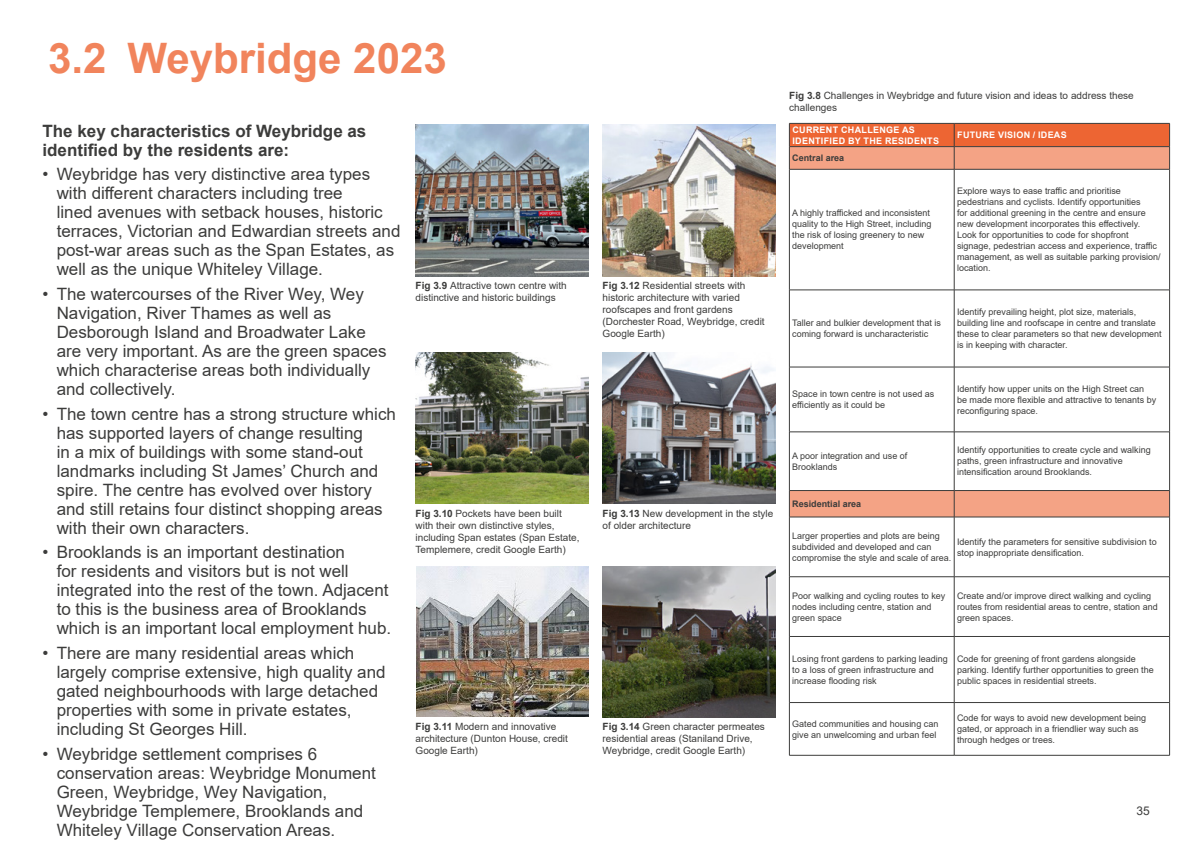
<style>
.page{position:relative;width:1191px;height:842px;background:#fff}
.page>*{position:absolute;margin:0;border:0;box-sizing:border-box;transform-origin:0 0}
.t1{font:700 42px "Arial";color:#f1845c}
.t2{font:17px/19px "Arial";color:#3c3c3b}
.BODY_TEXT_BOLD{font:700 17px/19px "Arial";color:#3c3c3b}
.t3{font:12px "Arial";color:#3c3c3b}
.t4{font:10px/12px "Arial";color:#3c3c3b}
.E3_-_Table_text__reg{font:9px/11px "Arial";color:#3c3c3b}
.E1_-_Table_header{font:700 9px/11px "Arial";letter-spacing:.035em;color:#fff}
.E2_-_Table_subheader{font:700 9px "Arial";color:#3c3c3b}
.s1{font-weight:700}
</style>
<div class="page">
<img style="left:416px;top:124px;width:172px;height:152px">
<img style="left:602px;top:353px;width:173px;height:151px">
<img style="left:416px;top:567px;width:172px;height:150px">
<img style="left:602px;top:566px;width:173px;height:151px">
<svg style="left:790px;top:170px;width:379px;height:347px"></svg>
<hr style="left:789px;top:169px;width:1px;height:121px;background:#3c3c3b">
<hr style="left:954px;top:169px;width:1px;height:121px;background:#3c3c3b">
<hr style="left:1169px;top:169px;width:1px;height:121px;background:#3c3c3b">
<hr style="left:789px;top:290px;width:1px;height:77px;background:#3c3c3b">
<hr style="left:954px;top:290px;width:1px;height:77px;background:#3c3c3b">
<hr style="left:1169px;top:290px;width:1px;height:77px;background:#3c3c3b">
<hr style="left:789px;top:367px;width:165px;height:1px;background:#3c3c3b">
<hr style="left:789px;top:367px;width:1px;height:65px;background:#3c3c3b">
<hr style="left:954px;top:367px;width:215px;height:1px;background:#3c3c3b">
<hr style="left:954px;top:367px;width:1px;height:65px;background:#3c3c3b">
<hr style="left:1169px;top:367px;width:1px;height:65px;background:#3c3c3b">
<hr style="left:789px;top:432px;width:165px;height:1px;background:#3c3c3b">
<hr style="left:789px;top:432px;width:1px;height:58px;background:#3c3c3b">
<hr style="left:954px;top:432px;width:215px;height:1px;background:#3c3c3b">
<hr style="left:954px;top:432px;width:1px;height:58px;background:#3c3c3b">
<hr style="left:1169px;top:432px;width:1px;height:58px;background:#3c3c3b">
<hr style="left:789px;top:517px;width:1px;height:60px;background:#3c3c3b">
<hr style="left:954px;top:517px;width:1px;height:60px;background:#3c3c3b">
<hr style="left:1169px;top:517px;width:1px;height:60px;background:#3c3c3b">
<hr style="left:789px;top:577px;width:165px;height:1px;background:#3c3c3b">
<hr style="left:789px;top:577px;width:1px;height:59px;background:#3c3c3b">
<hr style="left:954px;top:577px;width:215px;height:1px;background:#3c3c3b">
<hr style="left:954px;top:577px;width:1px;height:59px;background:#3c3c3b">
<hr style="left:1169px;top:577px;width:1px;height:59px;background:#3c3c3b">
<hr style="left:789px;top:636px;width:165px;height:1px;background:#3c3c3b">
<hr style="left:789px;top:637px;width:1px;height:65px;background:#3c3c3b">
<hr style="left:954px;top:636px;width:215px;height:1px;background:#3c3c3b">
<hr style="left:954px;top:637px;width:1px;height:65px;background:#3c3c3b">
<hr style="left:1169px;top:637px;width:1px;height:65px;background:#3c3c3b">
<hr style="left:789px;top:702px;width:165px;height:1px;background:#3c3c3b">
<hr style="left:789px;top:703px;width:1px;height:52px;background:#3c3c3b">
<hr style="left:954px;top:702px;width:215px;height:1px;background:#3c3c3b">
<hr style="left:954px;top:703px;width:1px;height:52px;background:#3c3c3b">
<hr style="left:1169px;top:703px;width:1px;height:52px;background:#3c3c3b">
<hr style="left:789px;top:755px;width:165px;height:1px;background:#3c3c3b">
<hr style="left:954px;top:755px;width:215px;height:1px;background:#3c3c3b">
<svg style="left:789px;top:123px;width:381px;height:46px;background:#e6805a"></svg>
<hr style="left:789px;top:169px;width:165px;height:1px;background:#3c3c3b">
<hr style="left:954px;top:169px;width:215px;height:1px;background:#3c3c3b">
<hr style="left:789px;top:290px;width:165px;height:1px;background:#3c3c3b">
<hr style="left:954px;top:290px;width:215px;height:1px;background:#3c3c3b">
<hr style="left:789px;top:490px;width:165px;height:1px;background:#3c3c3b">
<svg style="left:789px;top:491px;width:1px;height:26px"></svg>
<hr style="left:954px;top:490px;width:215px;height:1px;background:#3c3c3b">
<hr style="left:789px;top:517px;width:165px;height:1px;background:#3c3c3b">
<svg style="left:954px;top:491px;width:1px;height:26px"></svg>
<svg style="left:1169px;top:491px;width:1px;height:26px"></svg>
<hr style="left:954px;top:517px;width:215px;height:1px;background:#3c3c3b">
<img style="left:602px;top:124px;width:173px;height:152px">
<img style="left:415px;top:352px;width:173px;height:152px">
<p class="t1" style="left:48px;top:29px;width:400px">3.2 Weybridge 2023</p>
<p class="BODY_TEXT_BOLD" style="left:43px;top:121px;width:325px">The key characteristics of Weybridge as identified by the residents are:</p>
<p class="t2" style="left:57px;top:165px;width:345px;text-indent:-14px">• Weybridge has very distinctive area types with different characters including tree<br>lined avenues with setback houses, historic terraces, Victorian and Edwardian streets and post-war areas such as the Span Estates, as well as the unique Whiteley Village.</p>
<p class="t2" style="left:57px;top:284px;width:331px;text-indent:-14px">• The watercourses of the River Wey, Wey Navigation, River Thames as well as Desborough Island and Broadwater Lake are very important. As are the green spaces which characterise areas both individually and collectively.</p>
<p class="t2" style="left:57px;top:404px;width:341px;text-indent:-14px">• The town centre has a strong structure which has supported layers of change resulting<br>in a mix of buildings with some stand-out landmarks including St James’ Church and spire. The centre has evolved over history and still retains four distinct shopping areas with their own characters.</p>
<p class="t2" style="left:57px;top:543px;width:336px;text-indent:-14px">• Brooklands is an important destination<br>for residents and visitors but is not well integrated into the rest of the town. Adjacent to this is the business area of Brooklands which is an important local employment hub.</p>
<p class="t2" style="left:57px;top:643px;width:330px;text-indent:-14px">• There are many residential areas which largely comprise extensive, high quality and gated neighbourhoods with large detached properties with some in private estates, including St Georges Hill.</p>
<p class="t2" style="left:57px;top:744px;width:321px;text-indent:-14px">• Weybridge settlement comprises 6 conservation areas: Weybridge Monument Green, Weybridge, Wey Navigation, Weybridge Templemere, Brooklands and Whiteley Village Conservation Areas.</p>
<p class="t4" style="left:415px;top:279px;width:153px"><span class="s1">Fig 3.9</span> Attractive town centre with distinctive and historic buildings</p>
<p class="t4" style="left:602px;top:280px;width:164px"><span class="s1">Fig 3.12</span> Residential streets with historic architecture with varied roofscapes and front gardens (Dorchester Road, Weybridge, credit<br>Google Earth)</p>
<p class="t4" style="left:415px;top:507px;width:165px"><span class="s1">Fig 3.10</span> Pockets have been built with their own distinctive styles, including Span estates (Span Estate, Templemere, credit Google Earth)</p>
<p class="t4" style="left:602px;top:507px;width:172px"><span class="s1">Fig 3.13</span> New development in the style of older architecture</p>
<p class="t4" style="left:415px;top:721px;width:154px"><span class="s1">Fig 3.11</span> Modern and innovative architecture (Dunton House, credit<br>Google Earth)</p>
<p class="t4" style="left:602px;top:721px;width:164px"><span class="s1">Fig 3.14</span> Green character permeates residential areas (Staniland Drive,<br>Weybridge, credit Google Earth)</p>
<p class="t4" style="left:789px;top:90px;width:346px"><span class="s1">Fig 3.8</span> Challenges in Weybridge and future vision and ideas to address these challenges</p>
<p class="E1_-_Table_header" style="left:792px;top:124px;width:148px">CURRENT CHALLENGE AS<br>IDENTIFIED BY THE RESIDENTS</p>
<p class="E1_-_Table_header" style="left:957px;top:130px;width:111px">FUTURE VISION / IDEAS</p>
<p class="E2_-_Table_subheader" style="left:792px;top:152px;width:54px">Central area</p>
<p class="E3_-_Table_text__reg" style="left:792px;top:208px;width:141px">A highly trafficked and inconsistent quality to the High Street, including the risk of losing greenery to new development</p>
<p class="E3_-_Table_text__reg" style="left:957px;top:186px;width:205px">Explore ways to ease traffic and prioritise pedestrians and cyclists. Identify opportunities<br>for additional greening in the centre and ensure new development incorporates this effectively.<br>Look for opportunities to code for shopfront signage, pedestrian access and experience, traffic management, as well as suitable parking provision/ location.</p>
<p class="E3_-_Table_text__reg" style="left:792px;top:317px;width:150px">Taller and bulkier development that is coming forward is uncharacteristic</p>
<p class="E3_-_Table_text__reg" style="left:957px;top:306px;width:206px">Identify prevailing height, plot size, materials, building line and roofscape in centre and translate these to clear parameters so that new development is in keeping with character.</p>
<p class="E3_-_Table_text__reg" style="left:792px;top:388px;width:144px">Space in town centre is not used as efficiently as it could be</p>
<p class="E3_-_Table_text__reg" style="left:957px;top:383px;width:201px">Identify how upper units on the High Street can be made more flexible and attractive to tenants by reconfiguring space.</p>
<p class="E3_-_Table_text__reg" style="left:792px;top:450px;width:117px">A poor integration and use of<br>Brooklands</p>
<p class="E3_-_Table_text__reg" style="left:957px;top:445px;width:195px">Identify opportunities to create cycle and walking paths, green infrastructure and innovative intensification around Brooklands.</p>
<p class="E2_-_Table_subheader" style="left:792px;top:497px;width:71px">Residential area</p>
<p class="E3_-_Table_text__reg" style="left:792px;top:530px;width:161px">Larger properties and plots are being subdivided and developed and can compromise the style and scale of area.</p>
<p class="E3_-_Table_text__reg" style="left:957px;top:536px;width:201px">Identify the parameters for sensitive subdivision to stop inappropriate densification.</p>
<p class="E3_-_Table_text__reg" style="left:792px;top:590px;width:155px">Poor walking and cycling routes to key nodes including centre, station and green space</p>
<p class="E3_-_Table_text__reg" style="left:957px;top:590px;width:202px">Create and/or improve direct walking and cycling routes from residential areas to centre, station and green spaces.</p>
<p class="E3_-_Table_text__reg" style="left:792px;top:653px;width:157px">Losing front gardens to parking leading to a loss of green infrastructure and increase flooding risk</p>
<p class="E3_-_Table_text__reg" style="left:957px;top:653px;width:198px">Code for greening of front gardens alongside parking. Identify further opportunities to green the public spaces in residential streets.</p>
<p class="E3_-_Table_text__reg" style="left:792px;top:718px;width:148px">Gated communities and housing can give an unwelcoming and urban feel</p>
<p class="E3_-_Table_text__reg" style="left:957px;top:712px;width:191px">Code for ways to avoid new development being gated, or approach in a friendlier way such as through hedges or trees.</p>
<h3 class="t3" style="left:1136px;top:803px;width:15px">35</h3>
</div>
